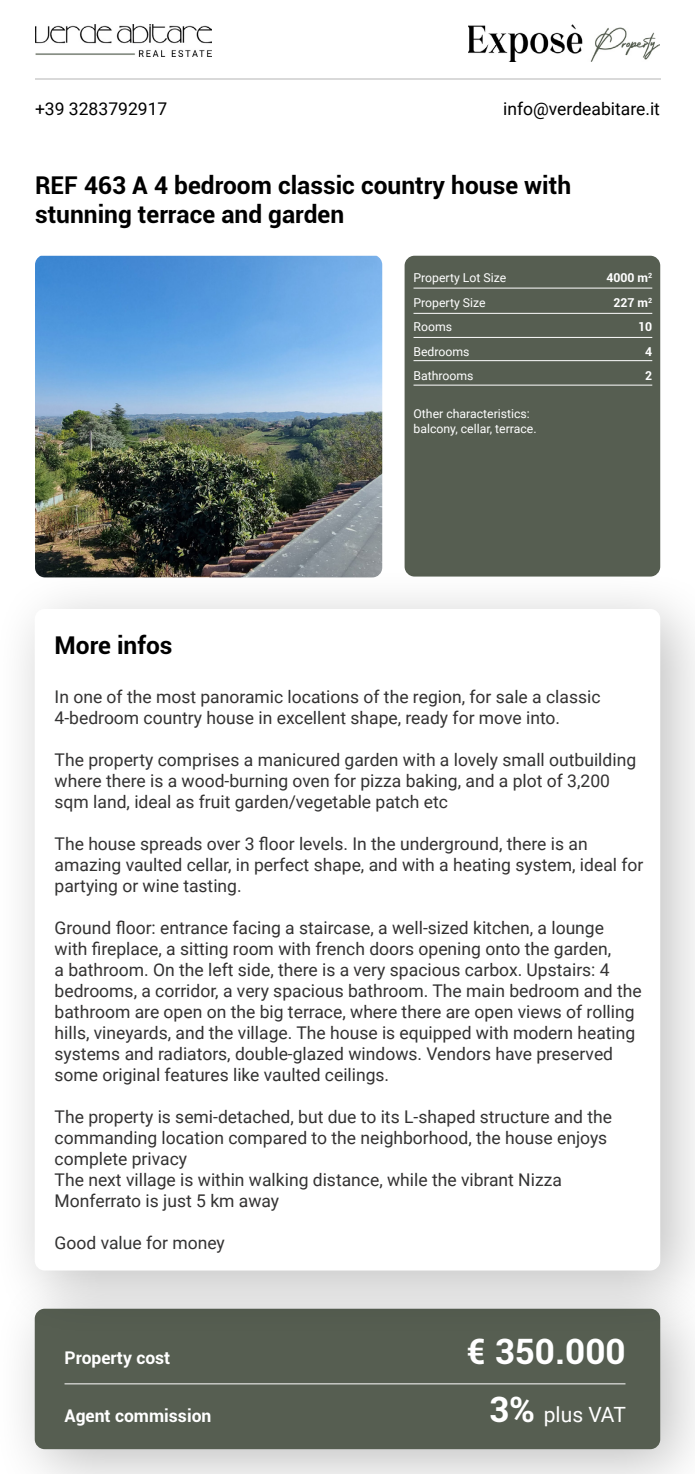
<style>
.page{position:relative;width:695px;height:1474px;background:#fff}
.page>*{position:absolute;margin:0;border:0;box-sizing:border-box;transform-origin:0 0}
.t1{font:700 35px "Roboto";color:#fff}
.t2{font:700 24.5px/29.4px "Roboto";color:#000}
.t3{font:21px "Roboto";color:#fff}
.t4{font:17.5px/21px "Roboto";color:#333232}
.t5{font:17.5px "Roboto";color:#000}
.t6{font:700 17.5px "Roboto";color:#fff}
.t7{font:12.25px/14.7px "Roboto";color:#fff}
.t8{font:700 12.25px "Roboto";color:#fff}
.s1{font-weight:700;font-size:35px}
</style>
<div class="page">
<img style="left:35px;top:25px;width:176px;height:31px">
<img style="left:469px;top:25px;width:190px;height:36px">
<img style="left:35px;top:256px;width:347px;height:309px">
<div style="left:404px;top:256px;width:256px;height:320px;background:#565e51;border-radius:10px"></div>
<div style="left:0;top:1265px;width:694px;height:208px;background:#000;opacity:.25"></div>
<div style="left:35px;top:1308px;width:625px;height:141px;background:#565e51;border-radius:10px"></div>
<div style="left:0;top:565px;width:694px;height:773px;background:#000;opacity:.25"></div>
<div style="left:35px;top:609px;width:625px;height:661px;background:#fff;border-radius:10px"></div>
<hr style="left:413px;top:288px;width:239px;height:1px;background:#fff">
<hr style="left:413px;top:313px;width:239px;height:1px;background:#fff">
<hr style="left:413px;top:337px;width:239px;height:1px;background:#fff">
<hr style="left:413px;top:360px;width:239px;height:1px;background:#fff">
<hr style="left:64px;top:1383px;width:561px;height:1px;background:#fff">
<hr style="left:413px;top:385px;width:239px;height:1px;background:#fff">
<p class="t5" style="left:35px;top:96px;width:134px">+39 3283792917</p>
<p class="t5" style="left:503px;top:96px;width:158px">info@verdeabitare.it</p>
<h2 class="t2" style="left:35px;top:169px;width:537px">REF 463 A 4 bedroom classic country house with stunning terrace and garden</h2>
<h2 class="t2" style="left:55px;top:629px;width:119px">More infos</h2>
<p class="t7" style="left:413px;top:270px;width:94px">Property Lot Size</p>
<p class="t8" style="left:606px;top:269px;width:47px">4000 m<sup>2</sup></p>
<p class="t7" style="left:413px;top:294px;width:74px">Property Size</p>
<p class="t8" style="left:613px;top:294px;width:40px">227 m<sup>2</sup></p>
<p class="t7" style="left:413px;top:319px;width:40px">Rooms</p>
<p class="t8" style="left:638px;top:318px;width:16px">10</p>
<p class="t7" style="left:413px;top:343px;width:58px">Bedrooms</p>
<p class="t8" style="left:645px;top:343px;width:9px">4</p>
<p class="t7" style="left:413px;top:368px;width:62px">Bathrooms</p>
<p class="t8" style="left:645px;top:367px;width:9px">2</p>
<p class="t7" style="left:413px;top:406px;width:124px">Other characteristics: balcony, cellar, terrace.</p>
<p class="t4" style="left:55px;top:685px;width:547px">In one of the most panoramic locations of the region, for sale a classic<br>4-bedroom country house in excellent shape, ready for move into.</p>
<p class="t4" style="left:55px;top:748px;width:583px">The property comprises a manicured garden with a lovely small outbuilding where there is a wood-burning oven for pizza baking, and a plot of 3,200 sqm land, ideal as fruit garden/vegetable patch etc</p>
<p class="t4" style="left:55px;top:832px;width:590px">The house spreads over 3 floor levels. In the underground, there is an amazing vaulted cellar, in perfect shape, and with a heating system, ideal for partying or wine tasting.</p>
<p class="t4" style="left:55px;top:916px;width:588px">Ground floor: entrance facing a staircase, a well-sized kitchen, a lounge<br>with fireplace, a sitting room with french doors opening onto the garden,<br>a bathroom. On the left side, there is a very spacious carbox. Upstairs: 4 bedrooms, a corridor, a very spacious bathroom. The main bedroom and the bathroom are open on the big terrace, where there are open views of rolling hills, vineyards, and the village. The house is equipped with modern heating systems and radiators, double-glazed windows. Vendors have preserved some original features like vaulted ceilings.</p>
<p class="t4" style="left:55px;top:1105px;width:559px">The property is semi-detached, but due to its L-shaped structure and the commanding location compared to the neighborhood, the house enjoys complete privacy<br>The next village is within walking distance, while the vibrant Nizza Monferrato is just 5 km away</p>
<p class="t4" style="left:55px;top:1231px;width:172px">Good value for money</p>
<p class="t6" style="left:64px;top:1345px;width:107px">Property cost</p>
<h1 class="t1" style="left:467px;top:1327px;width:160px">€ 350.000</h1>
<p class="t6" style="left:64px;top:1402px;width:148px">Agent commission</p>
<p class="t3" style="left:489px;top:1399px;width:138px"><span class="s1">3%</span> plus VAT</p>
</div>
